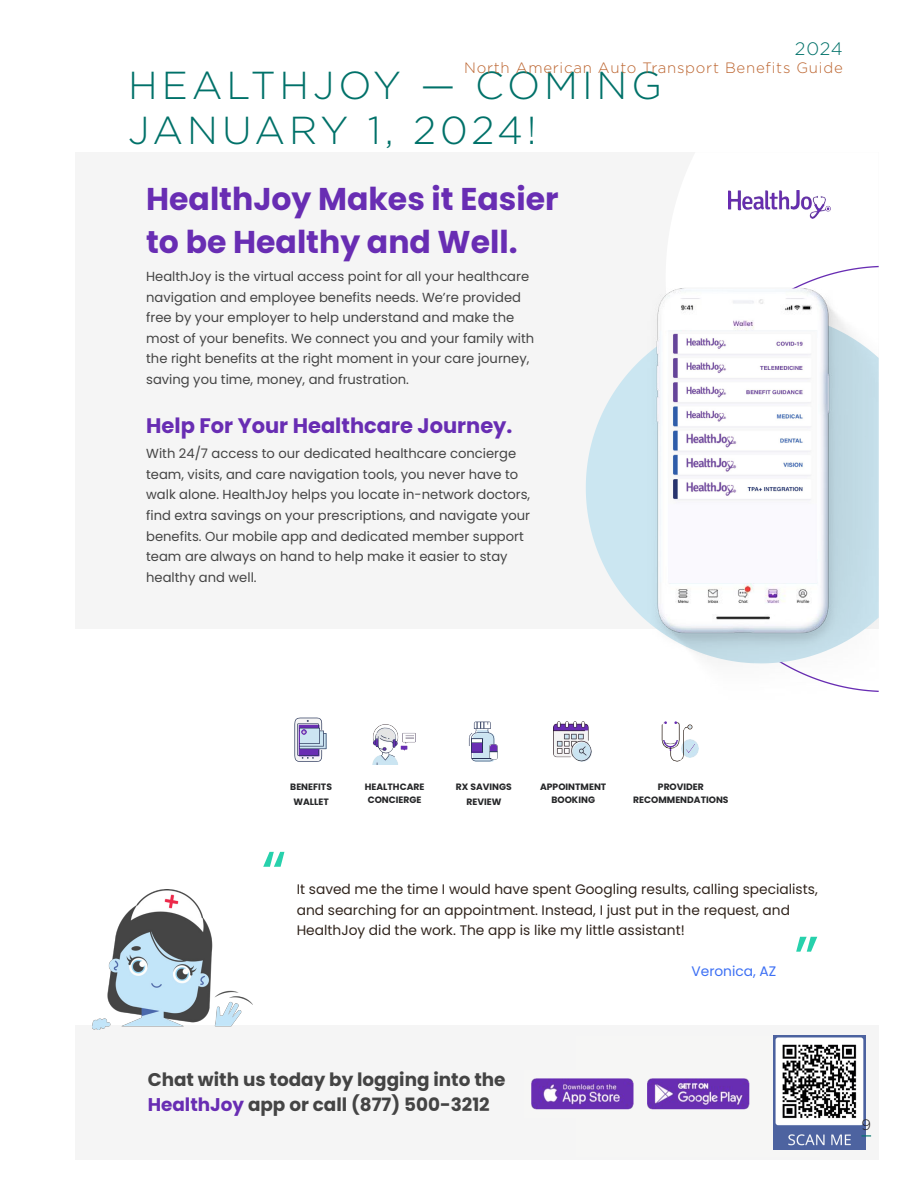
<style>
.page{position:relative;width:918px;height:1188px;background:#fff}
.page>*{position:absolute;margin:0;border:0;box-sizing:border-box;transform-origin:0 0}
.t1{font:65.7px "Poppins";color:#27d1ac}
.Section_Title{font:300 39px/45px "Gotham";letter-spacing:.1em;color:#007169}
.t2{font:700 31.5px/43.5px "Poppins";color:#682db3}
.t3{font:700 21px "Poppins";color:#682db3}
.t4{font:700 18.45px/24.9px "Poppins";color:#444}
.t5{font:300 18px "Gotham";color:#007169}
.t6{font:300 15px "Gotham";letter-spacing:.05em;color:#bc6530}
.t7{font:300 15px "Gotham";color:#231f20}
.t8{font:13.8px/20.7px "Poppins";color:#30241c}
.t9{font:13.8px "Poppins";color:#3d70f4}
.t10{font:13.2px/20.5px "Poppins";color:#444}
.t11{font:700 9.15px/12.8px "Poppins";color:#252628;text-align:center}
.s1{color:#682db3}
</style>
<div class="page">
<div style="left:75px;top:152px;width:804px;height:476px;background:#f5f5f5"></div>
<svg style="left:586px;top:374px;width:42px;height:228px;fill:#cbe6f1"></svg>
<img style="left:628px;top:279px;width:251px;height:413px">
<div style="left:75px;top:1025px;width:804px;height:134px;background:#f5f5f5"></div>
<img style="left:729px;top:191px;width:102px;height:27px">
<img style="left:694px;top:740px;width:5px;height:17px">
<svg style="left:662px;top:721px;width:32px;height:41px"></svg>
<img style="left:372px;top:725px;width:43px;height:40px">
<img style="left:497px;top:745px;width:1px;height:14px">
<svg style="left:469px;top:722px;width:28px;height:40px"></svg>
<svg style="left:294px;top:718px;width:32px;height:44px"></svg>
<img style="left:553px;top:721px;width:39px;height:41px">
<img style="left:92px;top:889px;width:161px;height:140px">
<img style="left:773px;top:1036px;width:47px;height:114px">
<img style="left:774px;top:1035px;width:92px;height:114px">
<img style="left:531px;top:1078px;width:219px;height:32px">
<img style="left:668px;top:331px;width:148px;height:252px">
<h3 class="t5" style="left:795px;top:37px;width:49px">2024</h3>
<p class="t6" style="left:464px;top:58px;width:380px">North American Auto Transport Benefits Guide</p>
<p class="Section_Title" style="left:128px;top:61px;width:535px">HEALTHJOY — COMING<br>JANUARY 1, 2024!</p>
<p class="t2" style="left:146px;top:177px;width:414px">HealthJoy Makes it Easier to be Healthy and Well.</p>
<p class="t10" style="left:146px;top:266px;width:390px">HealthJoy is the virtual access point for all your healthcare navigation and employee benefits needs. We’re provided free by your employer to help understand and make the most of your benefits. We connect you and your family with the right benefits at the right moment in your care journey, saving you time, money, and frustration.</p>
<p class="t3" style="left:146px;top:413px;width:368px">Help For Your Healthcare Journey.</p>
<p class="t10" style="left:146px;top:443px;width:386px">With 24/7 access to our dedicated healthcare concierge team, visits, and care navigation tools, you never have to walk alone. HealthJoy helps you locate in-network doctors, find extra savings on your prescriptions, and navigate your benefits. Our mobile app and dedicated member support team are always on hand to help make it easier to stay healthy and well.</p>
<p class="t11" style="left:290px;top:780px;width:43px;line-height:14.7px">BENEFITS<br>WALLET</p>
<p class="t11" style="left:365px;top:781px;width:61px">HEALTHCARE<br>CONCIERGE</p>
<p class="t11" style="left:456px;top:780px;width:57px;line-height:14.7px">RX SAVINGS<br>REVIEW</p>
<p class="t11" style="left:540px;top:781px;width:68px">APPOINTMENT<br>BOOKING</p>
<p class="t11" style="left:633px;top:781px;width:97px">PROVIDER<br>RECOMMENDATIONS</p>
<p class="t1" style="left:262px;top:837px;width:26px">“</p>
<p class="t8" style="left:297px;top:879px;width:523px">It saved me the time I would have spent Googling results, calling specialists, and searching for an appointment. Instead, I just put in the request, and<br>HealthJoy did the work. The app is like my little assistant!</p>
<p class="t1" style="left:794px;top:921px;width:26px">”</p>
<p class="t9" style="left:691px;top:963px;width:86px">Veronica, AZ</p>
<p class="t4" style="left:148px;top:1068px;width:359px">Chat with us today by logging into the<br><span class="s1">HealthJoy</span> app or call (877) 500-3212</p>
<p class="t7" style="left:861px;top:1115px;width:11px">9</p>
</div>
